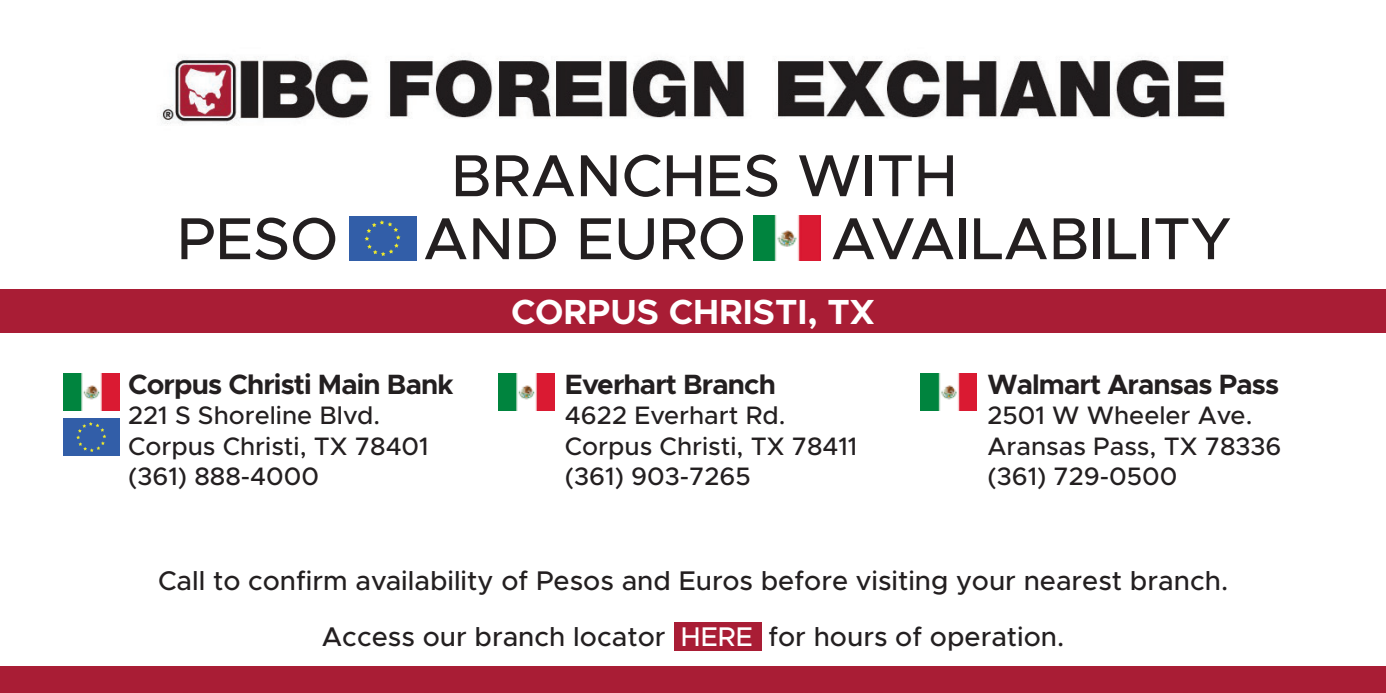
<style>
.page{position:relative;width:1386px;height:693px;background:#fff}
.page>*{position:absolute;margin:0;border:0;box-sizing:border-box;transform-origin:0 0}
.t1{font:500 59.5px "Metropolis";color:#231f20}
.t2{font:700 35px "Metropolis";color:#fff}
.t3{font:700 28px "Metropolis";letter-spacing:-.03em;color:#231f20}
.t4{font:500 27.3px/56px "Metropolis";color:#231f20;text-align:center}
.t5{font:500 25.2px "Metropolis";color:#231f20}
.s1{color:#fff}
</style>
<div class="page">
<div style="left:675px;top:623px;width:86px;height:28px;background:#a91d35"></div>
<img style="left:161px;top:56px;width:1064px;height:69px">
<div style="left:0;top:290px;width:1386px;height:43px;background:#a91d35"></div>
<div style="left:0;top:667px;width:1386px;height:26px;background:#a91d35"></div>
<div style="left:349px;top:216px;width:67px;height:44px;background:#325ea8"></div>
<svg style="left:365px;top:220px;width:36px;height:36px"></svg>
<img style="left:753px;top:216px;width:68px;height:44px">
<div style="left:63px;top:418px;width:56px;height:38px;background:#325ea8"></div>
<svg style="left:76px;top:422px;width:30px;height:30px"></svg>
<img style="left:63px;top:374px;width:56px;height:37px">
<img style="left:498px;top:374px;width:56px;height:37px">
<img style="left:921px;top:374px;width:56px;height:37px">
<p class="t1" style="left:451px;top:139px;width:508px">BRANCHES WITH</p>
<p class="t1" style="left:177px;top:202px;width:163px">PESO</p>
<p class="t1" style="left:423px;top:202px;width:324px">AND EURO</p>
<p class="t1" style="left:831px;top:202px;width:402px">AVAILABILITY</p>
<p class="t3" style="left:128px;top:367px;width:327px">Corpus Christi Main Bank</p>
<p class="t5" style="left:128px;top:400px;width:254px">221 S Shoreline Blvd.</p>
<p class="t5" style="left:128px;top:430px;width:302px">Corpus Christi, TX 78401</p>
<p class="t5" style="left:128px;top:461px;width:192px">(361) 888-4000</p>
<p class="t2" style="left:511px;top:290px;width:365px">CORPUS CHRISTI, TX</p>
<p class="t3" style="left:565px;top:367px;width:213px">Everhart Branch</p>
<p class="t5" style="left:565px;top:400px;width:222px">4622 Everhart Rd.</p>
<p class="t5" style="left:565px;top:430px;width:294px">Corpus Christi, TX 78411</p>
<p class="t5" style="left:565px;top:461px;width:187px">(361) 903-7265</p>
<p class="t3" style="left:987px;top:367px;width:293px">Walmart Aransas Pass</p>
<p class="t5" style="left:987px;top:400px;width:266px">2501 W Wheeler Ave.</p>
<p class="t5" style="left:987px;top:430px;width:296px">Aransas Pass, TX 78336</p>
<p class="t5" style="left:987px;top:461px;width:192px">(361) 729-0500</p>
<p class="t4" style="left:158px;top:553px;width:1072px">Call to confirm availability of Pesos and Euros before visiting your nearest branch.<br>Access our branch locator <span class="s1">HERE</span> for hours of operation.</p>
</div>
